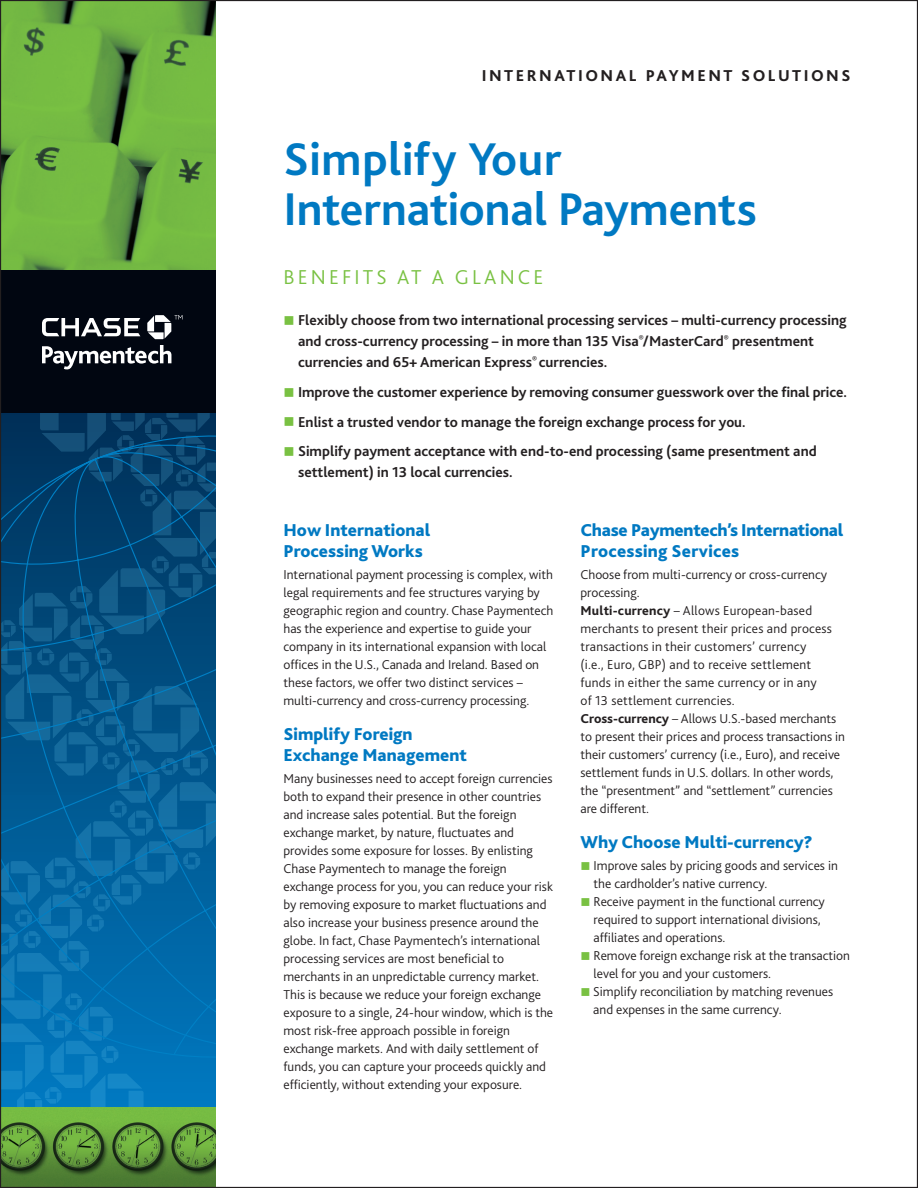
<style>
.page{position:relative;width:918px;height:1188px;background:#fff}
.page>*{position:absolute;margin:0;border:0;box-sizing:border-box;transform-origin:0 0}
.t1{font:700 48px/49.5px "Bliss 2";color:#0079c2}
.t2{font:300 21px "Bliss 2";letter-spacing:.15em;color:#79c142}
.Body_Header{font:800 18px/21px "Bliss 2";color:#0079c2}
.t3{font:800 16.5px "Bliss 2";letter-spacing:.15em;color:#231f20}
.Benefit_Bullets{font:700 15px/21px "Bliss 2";color:#231f20}
.Body{font:300 13.5px/18px "Bliss 2";color:#231f20}
.s1{color:#79c142}
.s2{font-weight:800}
</style>
<div class="page">
<svg style="left:2px;top:1085px;width:214px;height:15px;background:#057bc1"></svg>
<svg style="left:2px;top:412px;width:214px;height:673px;background:#075c93"></svg>
<svg style="left:2px;top:437px;width:214px;height:619px;background:#055a90"></svg>
<div style="left:0;top:270px;width:216px;height:142px;background:#010611"></div>
<svg style="left:42px;top:318px;width:98px;height:18px"></svg>
<svg style="left:42px;top:345px;width:129px;height:24px"></svg>
<svg style="left:147px;top:315px;width:35px;height:24px"></svg>
<img style="left:2px;top:1107px;width:214px;height:79px">
<img style="left:2px;top:2px;width:214px;height:268px">
<p class="t3" style="left:482px;top:65px;width:370px">INTERNATIONAL PAYMENT SOLUTIONS</p>
<p class="t1" style="left:284px;top:134px;width:475px">Simplify Your<br>International Payments</p>
<p class="t2" style="left:284px;top:264px;width:261px">BENEFITS AT A GLANCE</p>
<p class="Benefit_Bullets" style="left:298px;top:309px;width:550px;text-indent:-15px"><span class="s1">■</span> Flexibly choose from two international processing services – multi-currency processing and cross-currency processing – in more than 135 Visa<sup>®</sup>/MasterCard<sup>®</sup> presentment currencies and 65+ American Express<sup>®</sup> currencies.</p>
<p class="Benefit_Bullets" style="left:284px;top:381px;width:565px"><span class="s1">■</span> Improve the customer experience by removing consumer guesswork over the final price.</p>
<p class="Benefit_Bullets" style="left:284px;top:411px;width:464px"><span class="s1">■</span> Enlist a trusted vendor to manage the foreign exchange process for you.</p>
<p class="Benefit_Bullets" style="left:298px;top:440px;width:520px;text-indent:-15px"><span class="s1">■</span> Simplify payment acceptance with end-to-end processing (same presentment and settlement) in 13 local currencies.</p>
<p class="Body_Header" style="left:284px;top:519px;width:148px">How International<br>Processing Works</p>
<p class="Body" style="left:284px;top:566px;width:271px">International payment processing is complex, with legal requirements and fee structures varying by geographic region and country. Chase Paymentech has the experience and expertise to guide your company in its international expansion with local offices in the U.S., Canada and Ireland. Based on these factors, we offer two distinct services – multi-currency and cross-currency processing.</p>
<p class="Body_Header" style="left:284px;top:723px;width:185px">Simplify Foreign<br>Exchange Management</p>
<p class="Body" style="left:284px;top:770px;width:271px">Many businesses need to accept foreign currencies both to expand their presence in other countries and increase sales potential. But the foreign exchange market, by nature, fluctuates and provides some exposure for losses. By enlisting Chase Paymentech to manage the foreign exchange process for you, you can reduce your risk by removing exposure to market fluctuations and also increase your business presence around the globe. In fact, Chase Paymentech’s international processing services are most beneficial to merchants in an unpredictable currency market.<br>This is because we reduce your foreign exchange exposure to a single, 24-hour window, which is the most risk-free approach possible in foreign exchange markets. And with daily settlement of funds, you can capture your proceeds quickly and efficiently, without extending your exposure.</p>
<p class="Body_Header" style="left:580px;top:519px;width:265px">Chase Paymentech’s International<br>Processing Services</p>
<p class="Body" style="left:580px;top:566px;width:248px">Choose from multi-currency or cross-currency processing.</p>
<p class="Body" style="left:580px;top:602px;width:253px"><span class="s2">Multi-currency</span> – Allows European-based merchants to present their prices and process transactions in their customers’ currency (i.e., Euro, GBP) and to receive settlement funds in either the same currency or in any<br>of 13 settlement currencies.</p>
<p class="Body" style="left:580px;top:710px;width:266px"><span class="s2">Cross-currency</span> – Allows U.S.-based merchants to present their prices and process transactions in their customers’ currency (i.e., Euro), and receive settlement funds in U.S. dollars. In other words, the “presentment” and “settlement” currencies are different.</p>
<p class="Body_Header" style="left:580px;top:831px;width:234px">Why Choose Multi-currency?</p>
<p class="Body" style="left:594px;top:857px;width:246px;text-indent:-13px"><span class="s1">■</span> Improve sales by pricing goods and services in the cardholder’s native currency.</p>
<p class="Body" style="left:594px;top:893px;width:233px;text-indent:-13px"><span class="s1">■</span> Receive payment in the functional currency required to support international divisions, affiliates and operations.</p>
<p class="Body" style="left:594px;top:947px;width:258px;text-indent:-13px"><span class="s1">■</span> Remove foreign exchange risk at the transaction level for you and your customers.</p>
<p class="Body" style="left:593px;top:983px;width:241px;text-indent:-13px"><span class="s1">■</span> Simplify reconciliation by matching revenues and expenses in the same currency.</p>
</div>
